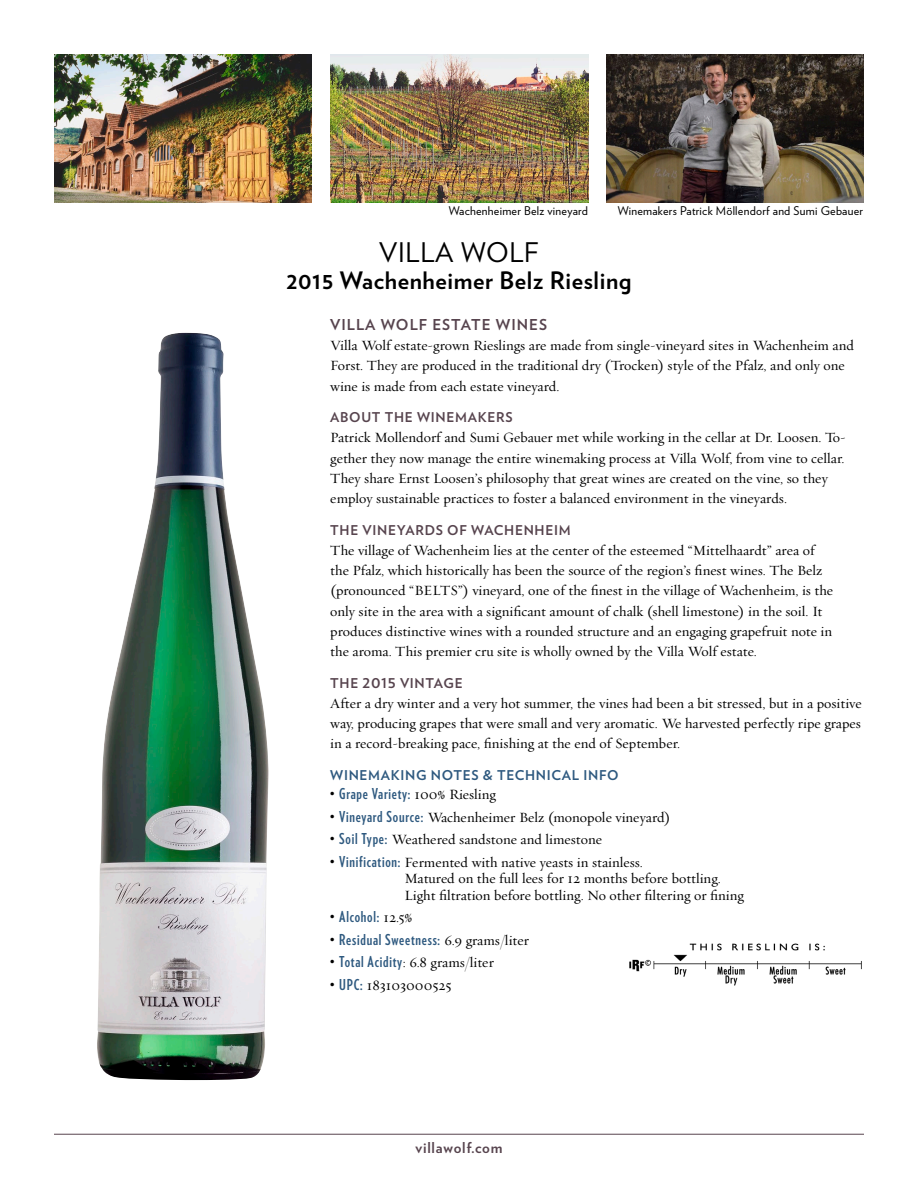
<style>
.page{position:relative;width:918px;height:1188px;background:#fff}
.page>*{position:absolute;margin:0;border:0;box-sizing:border-box;transform-origin:0 0}
.HD_1-V{font:27px "Verlag";letter-spacing:.025em;color:#000}
.HD_1A-V{font:700 24px "Verlag";letter-spacing:.025em;color:#000}
.Tech_Info_Bullets{font:700 15px "Verlag Compressed";letter-spacing:.05em;color:#2e597f}
.Hd2-V{font:700 15px "Verlag";letter-spacing:.055em;color:#57444e}
.Text-Requiem{font:14.25px/20.2px "Requiem Text";color:#000}
.Tech_Info_Bullets-2{font:14.25px/16.5px "Requiem Text";color:#000}
.subhd_1{font:700 13.5px "Verlag";letter-spacing:.05em;color:#57444e}
.subhd_blue{font:700 13.5px "Verlag";letter-spacing:.05em;color:#2e597f}
.Captions{font:12px "Verlag";letter-spacing:.02em;color:#000}
.s1{color:#000}
.s2{font-family:"Requiem Text";font-weight:400;font-size:14.25px;color:#000}
.s3{font-family:"Verlag Compressed";font-weight:700;font-size:15px}
.s4{font-family:"Verlag Compressed";font-weight:700;font-size:15px;color:#2e597f}
</style>
<div class="page">
<hr style="left:54px;top:1134px;width:810px;height:1px;background:#57444e">
<img style="left:97px;top:333px;width:172px;height:747px">
<img style="left:54px;top:54px;width:258px;height:148px">
<img style="left:330px;top:54px;width:258px;height:148px">
<img style="left:606px;top:54px;width:258px;height:148px">
<img style="left:629px;top:943px;width:233px;height:43px">
<p class="Captions" style="left:449px;top:202px;width:141px">Wachenheimer Belz vineyard</p>
<p class="Captions" style="left:618px;top:202px;width:247px">Winemakers Patrick Möllendorf and Sumi Gebauer</p>
<p class="HD_1-V" style="left:379px;top:232px;width:161px">VILLA WOLF</p>
<p class="HD_1A-V" style="left:286px;top:261px;width:347px">2015 Wachenheimer Belz Riesling</p>
<p class="Hd2-V" style="left:330px;top:313px;width:218px">VILLA WOLF ESTATE WINES</p>
<p class="Text-Requiem" style="left:330px;top:335px;width:525px">Villa Wolf estate-grown Rieslings are made from single-vineyard sites in Wachenheim and<br>Forst. They are produced in the traditional dry (Trocken) style of the Pfalz, and only one wine is made from each estate vineyard.</p>
<p class="subhd_1" style="left:330px;top:407px;width:184px">ABOUT THE WINEMAKERS</p>
<p class="Text-Requiem" style="left:330px;top:427px;width:517px">Patrick Mollendorf and Sumi Gebauer met while working in the cellar at Dr. Loosen. To&shy;gether they now manage the entire winemaking process at Villa Wolf, from vine to cellar.<br>They share Ernst Loosen’s philosophy that great wines are created on the vine, so they employ sustainable practices to foster a balanced environment in the vineyards.</p>
<p class="subhd_1" style="left:330px;top:519px;width:242px">THE VINEYARDS OF WACHENHEIM</p>
<p class="Text-Requiem" style="left:330px;top:540px;width:504px">The village of Wachenheim lies at the center of the esteemed “Mittelhaardt” area of the Pfalz, which historically has been the source of the region’s finest wines. The Belz (pronounced “BELTS”) vineyard, one of the finest in the village of Wachenheim, is the only site in the area with a significant amount of chalk (shell limestone) in the soil. It produces distinctive wines with a rounded structure and an engaging grapefruit note in the aroma. This premier cru site is wholly owned by the Villa Wolf estate.</p>
<p class="subhd_1" style="left:330px;top:672px;width:134px">THE 2015 VINTAGE</p>
<p class="Text-Requiem" style="left:330px;top:693px;width:533px;text-align:justify">After a dry winter and a very hot summer, the vines had been a bit stressed, but in a positive way, producing grapes that were small and very aromatic. We harvested perfectly ripe grapes in a record-breaking pace, finishing at the end of September.</p>
<p class="subhd_blue" style="left:330px;top:765px;width:290px">WINEMAKING NOTES &amp; TECHNICAL INFO</p>
<p class="Tech_Info_Bullets" style="left:330px;top:783px;width:167px"><span class="s1">•</span> Grape Variety: <span class="s2">100% Riesling</span></p>
<p class="Tech_Info_Bullets-2" style="left:330px;top:809px;width:342px"><span class="s3">•</span> <span class="s4">Vineyard Source:</span> Wachenheimer Belz (monopole vineyard)</p>
<p class="Tech_Info_Bullets-2" style="left:330px;top:831px;width:273px"><span class="s3">•</span> <span class="s4">Soil Type:</span> Weathered sandstone and limestone</p>
<p class="Tech_Info_Bullets-2" style="left:405px;top:854px;width:341px;text-indent:-74px"><span class="s3">•</span> <span class="s4">Vinification:</span> Fermented with native yeasts in stainless.<br>Matured on the full lees for 12 months before bottling.<br>Light filtration before bottling. No other filtering or fining</p>
<p class="Tech_Info_Bullets" style="left:330px;top:906px;width:84px"><span class="s1">•</span> Alcohol: <span class="s2">12.5%</span></p>
<p class="Tech_Info_Bullets" style="left:330px;top:929px;width:200px"><span class="s1">•</span> Residual Sweetness: <span class="s2">6.9 grams/liter</span></p>
<p class="Tech_Info_Bullets-2" style="left:330px;top:954px;width:165px"><span class="s3">•</span> <span class="s4">Total Acidity</span>: 6.8 grams/liter</p>
<p class="Tech_Info_Bullets-2" style="left:330px;top:977px;width:123px"><span class="s3">•</span> <span class="s4">UPC:</span> 183103000525</p>
<p class="Hd2-V" style="left:415px;top:1135px;width:89px">villawolf.com</p>
</div>
